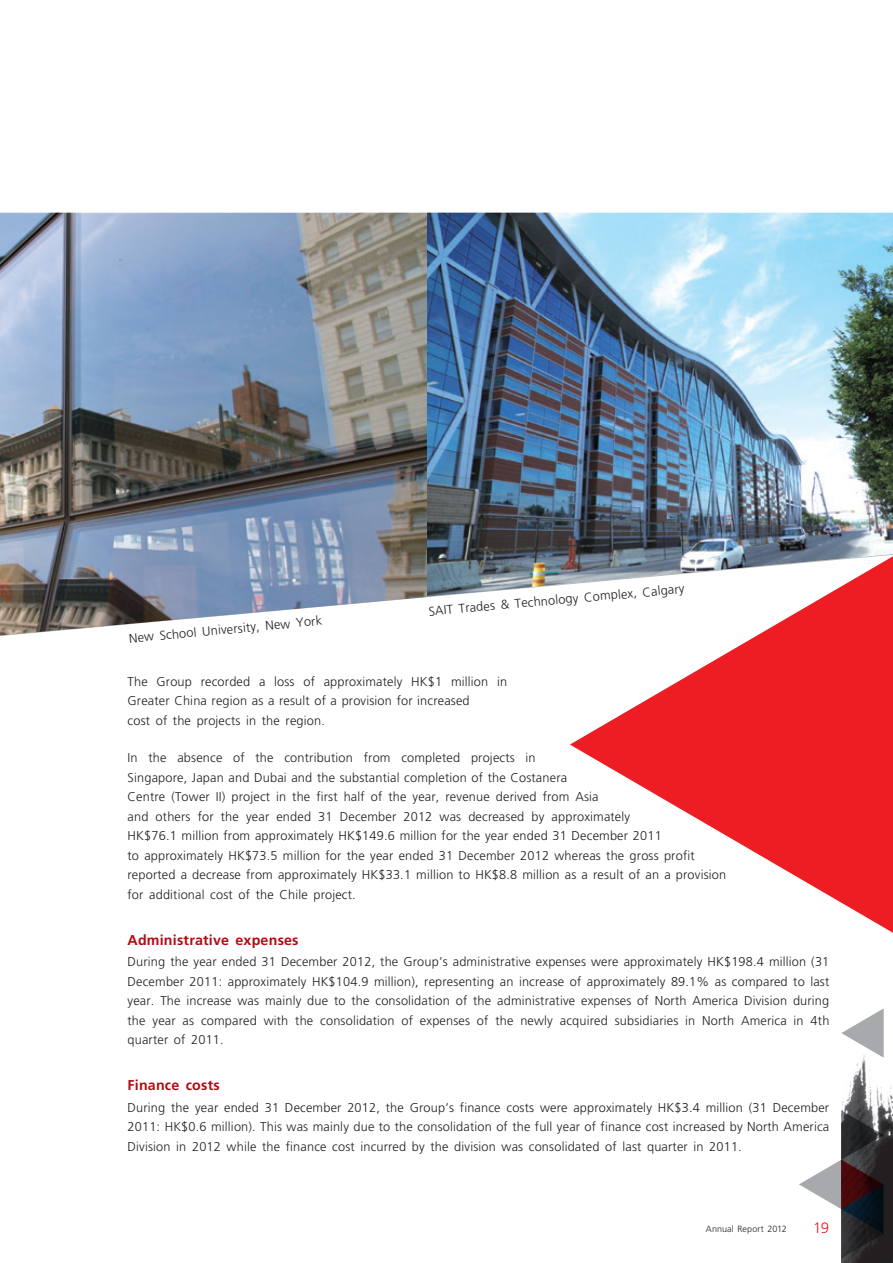
<style>
.page{position:relative;width:893px;height:1263px;background:#fff}
.page>*{position:absolute;margin:0;border:0;box-sizing:border-box;transform-origin:0 0}
.t1{font:300 15px "Frutiger LT Std";color:#ee1d23}
._04___H2{font:700 14.25px "Frutiger LT Std";letter-spacing:.015em;color:#b00d15}
._01_Body_Text{font:300 12.75px/19.5px "Frutiger LT Std";letter-spacing:.015em;color:#231f20}
.t2{font:300 9px "Frutiger LT Std";letter-spacing:.01em;color:#231f20}
</style>
<div class="page">
<img style="left:841px;top:1058px;width:52px;height:205px">
<svg style="left:841px;top:1008px;width:43px;height:50px"></svg>
<svg style="left:799px;top:1110px;width:85px;height:148px"></svg>
<img style="left:427px;top:213px;width:466px;height:384px">
<img style="left:0;top:213px;width:427px;height:422px">
<svg style="left:570px;top:544px;width:323px;height:389px"></svg>
<p class="_01_Body_Text" style="left:128px;top:628px;width:195px;rotate:-5deg">New School University, New York</p>
<p class="_01_Body_Text" style="left:428px;top:601px;width:258px;rotate:-5deg">SAIT Trades &amp; Technology Complex, Calgary</p>
<p class="_01_Body_Text" style="left:128px;top:672px;width:381px">The Group recorded a loss of approximately HK$1 million in<br>Greater China region as a result of a provision for increased<br>cost of the projects in the region.</p>
<p class="_01_Body_Text" style="left:128px;top:748px;width:600px">In the absence of the contribution from completed projects in<br>Singapore, Japan and Dubai and the substantial completion of the Costanera<br>Centre (Tower II) project in the first half of the year, revenue derived from Asia<br>and others for the year ended 31 December 2012 was decreased by approximately<br>HK$76.1 million from approximately HK$149.6 million for the year ended 31 December 2011<br>to approximately HK$73.5 million for the year ended 31 December 2012 whereas the gross profit reported a decrease from approximately HK$33.1 million to HK$8.8 million as a result of an a provision for additional cost of the Chile project.</p>
<p class="_04___H2" style="left:128px;top:931px;width:173px">Administrative expenses</p>
<p class="_01_Body_Text" style="left:128px;top:952px;width:703px;text-align:justify">During the year ended 31 December 2012, the Group’s administrative expenses were approximately HK$198.4 million (31<br>December 2011: approximately HK$104.9 million), representing an increase of approximately 89.1% as compared to last year. The increase was mainly due to the consolidation of the administrative expenses of North America Division during the year as compared with the consolidation of expenses of the newly acquired subsidiaries in North America in 4th quarter of 2011.</p>
<p class="_04___H2" style="left:128px;top:1077px;width:94px">Finance costs</p>
<p class="_01_Body_Text" style="left:128px;top:1098px;width:703px;text-align:justify">During the year ended 31 December 2012, the Group’s finance costs were approximately HK$3.4 million (31 December 2011: HK$0.6 million). This was mainly due to the consolidation of the full year of finance cost increased by North America Division in 2012 while the finance cost incurred by the division was consolidated of last quarter in 2011.</p>
<p class="t2" style="left:706px;top:1224px;width:82px">Annual Report 2012</p>
<p class="t1" style="left:813px;top:1220px;width:18px">19</p>
</div>
